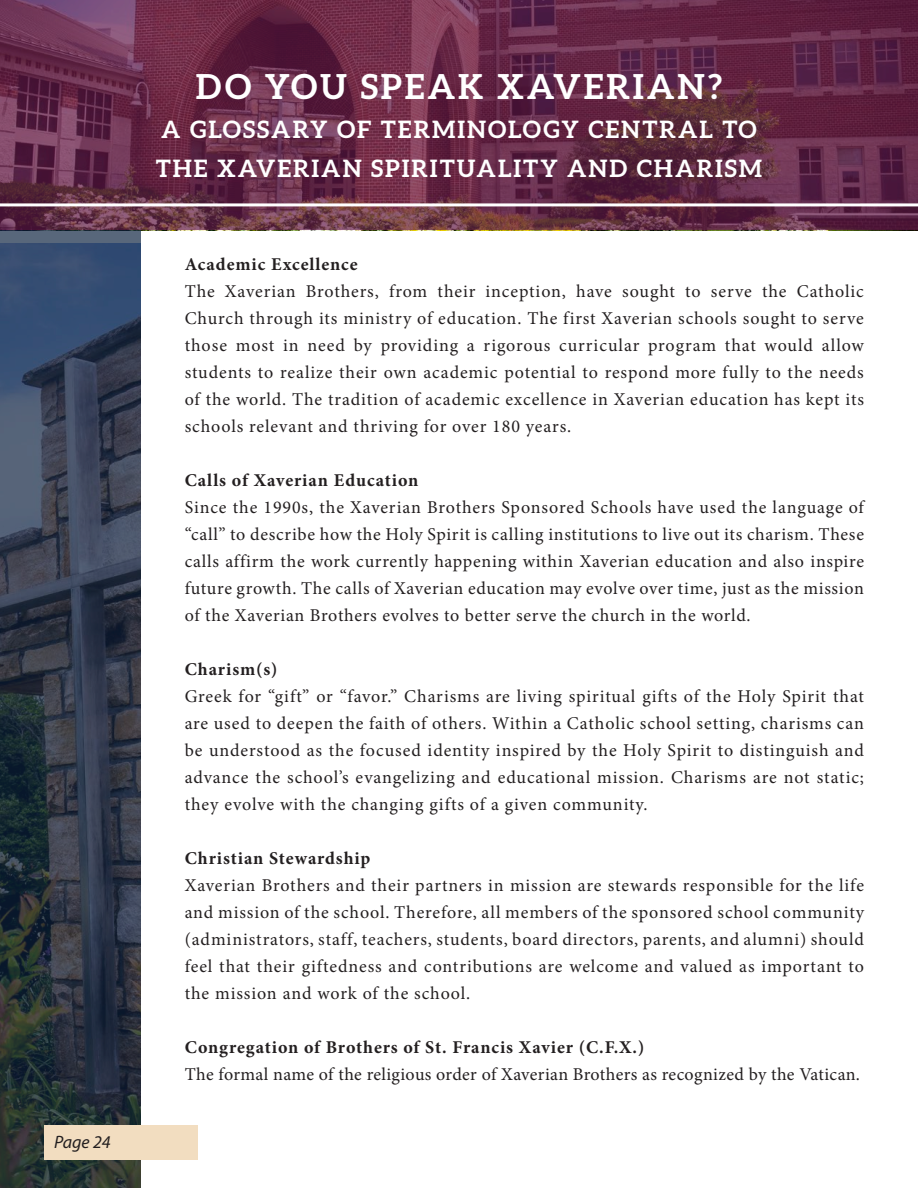
<style>
.page{position:relative;width:918px;height:1188px;background:#fff}
.page>*{position:absolute;margin:0;border:0;box-sizing:border-box;transform-origin:0 0}
.t1{font:700 34.5px "Aleo";letter-spacing:.08em;color:#fff}
.t2{font:700 24px "Aleo";letter-spacing:.08em;color:#fff}
.t3{font:18px/27px "Minion Pro";letter-spacing:.04em;color:#231f20;text-align:justify}
.t4{font:700 18px "Minion Pro";letter-spacing:.05em;color:#231f20}
.t5{font:18px "Minion Pro";letter-spacing:.015em;color:#231f20}
.t6{font:italic 18px "Myriad Pro";color:#231f20}
</style>
<div class="page">
<svg style="left:0;top:0;width:918px;height:230px;background:#652b48"></svg>
<hr style="left:0;top:203px;width:918px;height:3px;background:#fff">
<svg style="left:0;top:230px;width:140px;height:958px;background:#323c4c"></svg>
<div style="left:44px;top:1125px;width:154px;height:34px;background:#f2ddc0"></div>
<p class="t6" style="left:54px;top:1130px;width:58px">Page 24</p>
<p class="t1" style="left:196px;top:67px;width:528px">DO YOU SPEAK XAVERIAN?</p>
<p class="t2" style="left:161px;top:116px;width:597px">A GLOSSARY OF TERMINOLOGY CENTRAL TO</p>
<p class="t2" style="left:156px;top:155px;width:608px">THE XAVERIAN SPIRITUALITY AND CHARISM</p>
<p class="t4" style="left:185px;top:252px;width:174px">Academic Excellence</p>
<p class="t3" style="left:185px;top:278px;width:681px">The Xaverian Brothers, from their inception, have sought to serve the Catholic Church through its ministry of education. The first Xaverian schools sought to serve those most in need by providing a rigorous curricular program that would allow students to realize their own academic potential to respond more fully to the needs of the world. The tradition of academic excellence in Xaverian education has kept its schools relevant and thriving for over 180 years.</p>
<p class="t4" style="left:185px;top:468px;width:235px">Calls of Xaverian Education</p>
<p class="t3" style="left:185px;top:494px;width:681px">Since the 1990s, the Xaverian Brothers Sponsored Schools have used the language of “call” to describe how the Holy Spirit is calling institutions to live out its charism. These calls affirm the work currently happening within Xaverian education and also inspire future growth. The calls of Xaverian education may evolve over time, just as the mission of the Xaverian Brothers evolves to better serve the church in the world.</p>
<p class="t4" style="left:185px;top:657px;width:94px">Charism(s)</p>
<p class="t3" style="left:185px;top:683px;width:681px">Greek for “gift” or “favor.” Charisms are living spiritual gifts of the Holy Spirit that are used to deepen the faith of others. Within a Catholic school setting, charisms can be understood as the focused identity inspired by the Holy Spirit to distinguish and advance the school’s evangelizing and educational mission. Charisms are not static; they evolve with the changing gifts of a given community.</p>
<p class="t4" style="left:185px;top:846px;width:187px">Christian Stewardship</p>
<p class="t3" style="left:185px;top:872px;width:681px">Xaverian Brothers and their partners in mission are stewards responsible for the life and mission of the school. Therefore, all members of the sponsored school community (administrators, staff, teachers, students, board directors, parents, and alumni) should feel that their giftedness and contributions are welcome and valued as important to the mission and work of the school.</p>
<p class="t4" style="left:185px;top:1035px;width:461px">Congregation of Brothers of St. Francis Xavier (C.F.X.)</p>
<p class="t5" style="left:185px;top:1062px;width:677px">The formal name of the religious order of Xaverian Brothers as recognized by the Vatican.</p>
</div>
